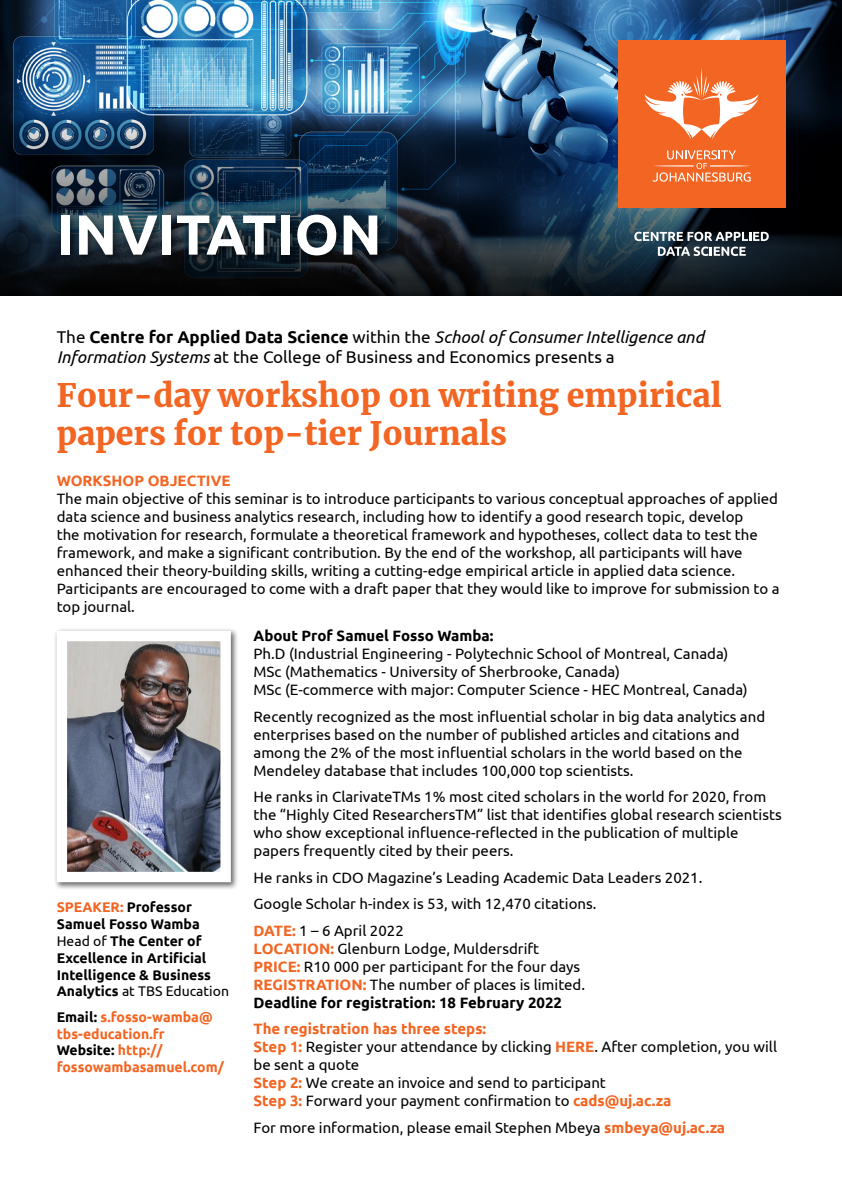
<style>
.page{position:relative;width:842px;height:1191px;background:#fff}
.page>*{position:absolute;margin:0;border:0;box-sizing:border-box;transform-origin:0 0}
.Paragraph_Style_1{font:700 56.4px "Ubuntu";color:#fff}
.t1{font:900 32px/38px "Merriweather";color:#f26522}
.t2{font:17px/20.4px "Ubuntu";color:#000}
.t3{font:15px/18px "Ubuntu";color:#000}
.t4{font:700 15px/18px "Ubuntu";color:#000}
.t5{font:700 15px "Ubuntu";color:#f26522}
.t6{font:700 14px/16.8px "Ubuntu";color:#000}
.t7{font:700 14px/16.8px "Ubuntu";color:#f26522}
.s1{font-weight:700}
.s2{font-style:italic}
.s3{font-weight:700;color:#f26522}
.s4{color:#f26522}
.s5{font-weight:400}
.s6{color:#000}
</style>
<div class="page">
<img style="left:0;top:0;width:842px;height:80px">
<img style="left:0;top:80px;width:842px;height:215px">
<div style="left:58px;top:212px;width:328px;height:52px;background:#000;opacity:.5"></div>
<div style="left:618px;top:41px;width:167px;height:167px;background:#f26522"></div>
<svg style="left:644px;top:68px;width:115px;height:71px"></svg>
<svg style="left:652px;top:150px;width:99px;height:32px"></svg>
<svg style="left:634px;top:232px;width:135px;height:24px"></svg>
<div style="left:54px;top:628px;width:185px;height:262px;background:#000;opacity:.6"></div>
<img style="left:68px;top:642px;width:152px;height:229px">
<div style="left:57px;top:631px;width:174px;height:251px;border:10px solid #fff"></div>
<p class="Paragraph_Style_1" style="left:57px;top:200px;width:327px">INVITATION</p>
<p class="t2" style="left:57px;top:326px;width:649px">The <span class="s1">Centre for Applied Data Science</span> within the <span class="s2">School of Consumer Intelligence and<br>Information Systems</span> at the College of Business and Economics presents a</p>
<p class="t1" style="left:57px;top:375px;width:667px">Four-day workshop on writing empirical papers for top-tier Journals</p>
<p class="t5" style="left:57px;top:471px;width:175px">WORKSHOP OBJECTIVE</p>
<p class="t3" style="left:57px;top:489px;width:724px">The main objective of this seminar is to introduce participants to various conceptual approaches of applied data science and business analytics research, including how to identify a good research topic, develop<br>the motivation for research, formulate a theoretical framework and hypotheses, collect data to test the framework, and make a significant contribution. By the end of the workshop, all participants will have enhanced their theory-building skills, writing a cutting-edge empirical article in applied data science.<br>Participants are encouraged to come with a draft paper that they would like to improve for submission to a top journal.</p>
<p class="t4" style="left:254px;top:626px;width:241px">About Prof Samuel Fosso Wamba:</p>
<p class="t3" style="left:254px;top:644px;width:476px">Ph.D (Industrial Engineering - Polytechnic School of Montreal, Canada)</p>
<p class="t3" style="left:254px;top:662px;width:368px">MSc (Mathematics - University of Sherbrooke, Canada)</p>
<p class="t3" style="left:254px;top:680px;width:496px">MSc (E-commerce with major: Computer Science - HEC Montreal, Canada)</p>
<p class="t3" style="left:254px;top:707px;width:513px">Recently recognized as the most influential scholar in big data analytics and enterprises based on the number of published articles and citations and among the 2% of the most influential scholars in the world based on the Mendeley database that includes 100,000 top scientists.</p>
<p class="t3" style="left:254px;top:787px;width:530px">He ranks in ClarivateTMs 1% most cited scholars in the world for 2020, from the “Highly Cited ResearchersTM” list that identifies global research scientists who show exceptional influence-reflected in the publication of multiple papers frequently cited by their peers.</p>
<p class="t3" style="left:254px;top:868px;width:450px">He ranks in CDO Magazine’s Leading Academic Data Leaders 2021.</p>
<p class="t3" style="left:254px;top:894px;width:345px">Google Scholar h-index is 53, with 12,470 citations.</p>
<p class="t3" style="left:254px;top:921px;width:287px"><span class="s3">DATE:</span> 1 – 6 April 2022<br><span class="s3">LOCATION:</span> Glenburn Lodge, Muldersdrift</p>
<p class="t3" style="left:254px;top:957px;width:328px"><span class="s3">PRICE:</span> R10 000 per participant for the four days</p>
<p class="t4" style="left:254px;top:975px;width:333px"><span class="s4">REGISTRATION:</span> <span class="s5">The number of places is limited.<br></span>Deadline for registration: 18 February 2022</p>
<p class="t5" style="left:254px;top:1020px;width:234px">The registration has three steps:</p>
<p class="t3" style="left:254px;top:1037px;width:525px"><span class="s3">Step 1:</span> Register your attendance by clicking <span class="s3">HERE</span>. After completion, you will be sent a quote</p>
<p class="t3" style="left:254px;top:1073px;width:354px"><span class="s3">Step 2:</span> We create an invoice and send to participant</p>
<p class="t3" style="left:254px;top:1091px;width:419px"><span class="s3">Step 3:</span> Forward your payment confirmation to <span class="s3">cads@uj.ac.za</span></p>
<p class="t3" style="left:254px;top:1118px;width:473px">For more information, please email Stephen Mbeya <span class="s3">smbeya@uj.ac.za</span></p>
<p class="t6" style="left:57px;top:898px;width:145px"><span class="s4">SPEAKER:</span> Professor<br>Samuel Fosso Wamba</p>
<p class="t6" style="left:57px;top:932px;width:174px"><span class="s5">Head of</span> The Center of<br>Excellence in Artificial<br>Intelligence &amp; Business<br>Analytics <span class="s5">at TBS Education</span></p>
<p class="t7" style="left:57px;top:1008px;width:157px"><span class="s6">Email:</span> s.fosso-wamba@ tbs-education.fr</p>
<p class="t7" style="left:57px;top:1041px;width:169px"><span class="s6">Website:</span> http:// fossowambasamuel.com/</p>
</div>
